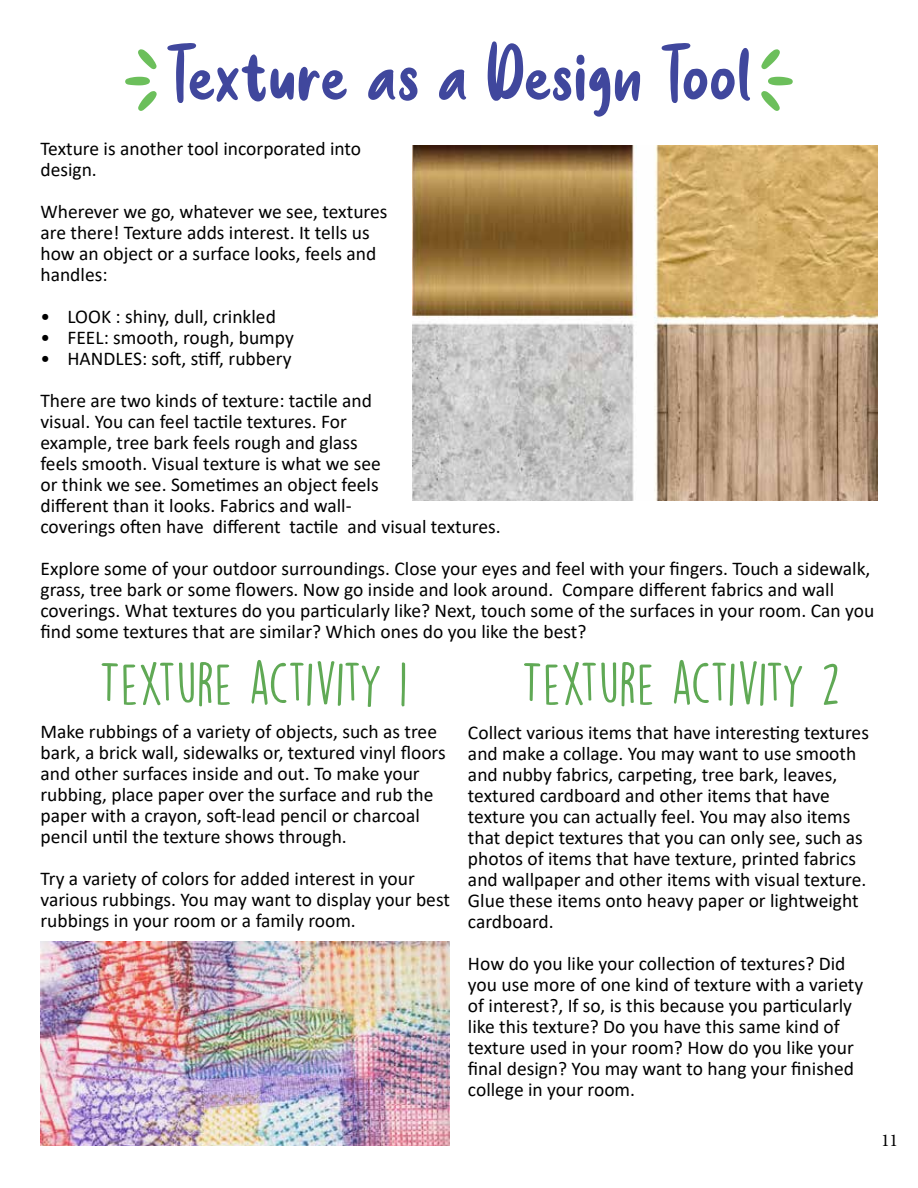
<style>
.page{position:relative;width:918px;height:1188px;background:#fff}
.page>*{position:absolute;margin:0;border:0;box-sizing:border-box;transform-origin:0 0}
.t1{font:87px "sweetpurple";letter-spacing:-.01em;color:#40479d}
.t2{font:54px "DK Lemon Yellow Sun";letter-spacing:-.025em;color:#60a955}
.t3{font:19.5px/21px "Calibri";color:#000}
.t4{font:18px "Minion Pro";color:#000}
.s1{color:#6cbf5b}
</style>
<div class="page">
<img style="left:413px;top:146px;width:465px;height:354px">
<img style="left:40px;top:942px;width:410px;height:203px">
<h1 class="t1" style="left:119px;top:20px;width:681px"><span class="s1">{</span>Texture as a Design Tool<span class="s1">}</span></h1>
<p class="t3" style="left:40px;top:138px;width:322px">Texture is another tool incorporated into design.</p>
<p class="t3" style="left:40px;top:201px;width:348px">Wherever we go, whatever we see, textures are there! Texture adds interest. It tells us how an object or a surface looks, feels and handles:</p>
<p class="t3" style="left:40px;top:306px;width:237px">• LOOK : shiny, dull, crinkled</p>
<p class="t3" style="left:40px;top:327px;width:255px">• FEEL: smooth, rough, bumpy</p>
<p class="t3" style="left:40px;top:337px;width:333px;line-height:42px">• HANDLES: soft, stiff, rubbery<br>There are two kinds of texture: tactile and</p>
<p class="t3" style="left:40px;top:411px;width:462px">visual. You can feel tactile textures. For<br>example, tree bark feels rough and glass<br>feels smooth. Visual texture is what we see<br>or think we see. Sometimes an object feels<br>different than it looks. Fabrics and wall-<br>coverings often have different tactile and visual textures.</p>
<p class="t3" style="left:40px;top:558px;width:835px">Explore some of your outdoor surroundings. Close your eyes and feel with your fingers. Touch a sidewalk, grass, tree bark or some flowers. Now go inside and look around. Compare different fabrics and wall coverings. What textures do you particularly like? Next, touch some of the surfaces in your room. Can you find some textures that are similar? Which ones do you like the best?</p>
<h2 class="t2" style="left:99px;top:651px;width:310px">TEXTURE ACTIVITY 1</h2>
<h2 class="t2" style="left:521px;top:651px;width:321px">TEXTURE ACTIVITY 2</h2>
<p class="t3" style="left:40px;top:721px;width:407px">Make rubbings of a variety of objects, such as tree bark, a brick wall, sidewalks or, textured vinyl floors and other surfaces inside and out. To make your rubbing, place paper over the surface and rub the paper with a crayon, soft-lead pencil or charcoal pencil until the texture shows through.</p>
<p class="t3" style="left:40px;top:868px;width:411px">Try a variety of colors for added interest in your various rubbings. You may want to display your best rubbings in your room or a family room.</p>
<p class="t3" style="left:468px;top:721px;width:402px">Collect various items that have interesting textures and make a collage. You may want to use smooth and nubby fabrics, carpeting, tree bark, leaves, textured cardboard and other items that have texture you can actually feel. You may also items that depict textures that you can only see, such as photos of items that have texture, printed fabrics and wallpaper and other items with visual texture.<br>Glue these items onto heavy paper or lightweight cardboard.</p>
<p class="t3" style="left:468px;top:952px;width:397px">How do you like your collection of textures? Did you use more of one kind of texture with a variety of interest?, If so, is this because you particularly like this texture? Do you have this same kind of texture used in your room? How do you like your final design? You may want to hang your finished college in your room.</p>
<p class="t4" style="left:881px;top:1129px;width:19px">11</p>
</div>
